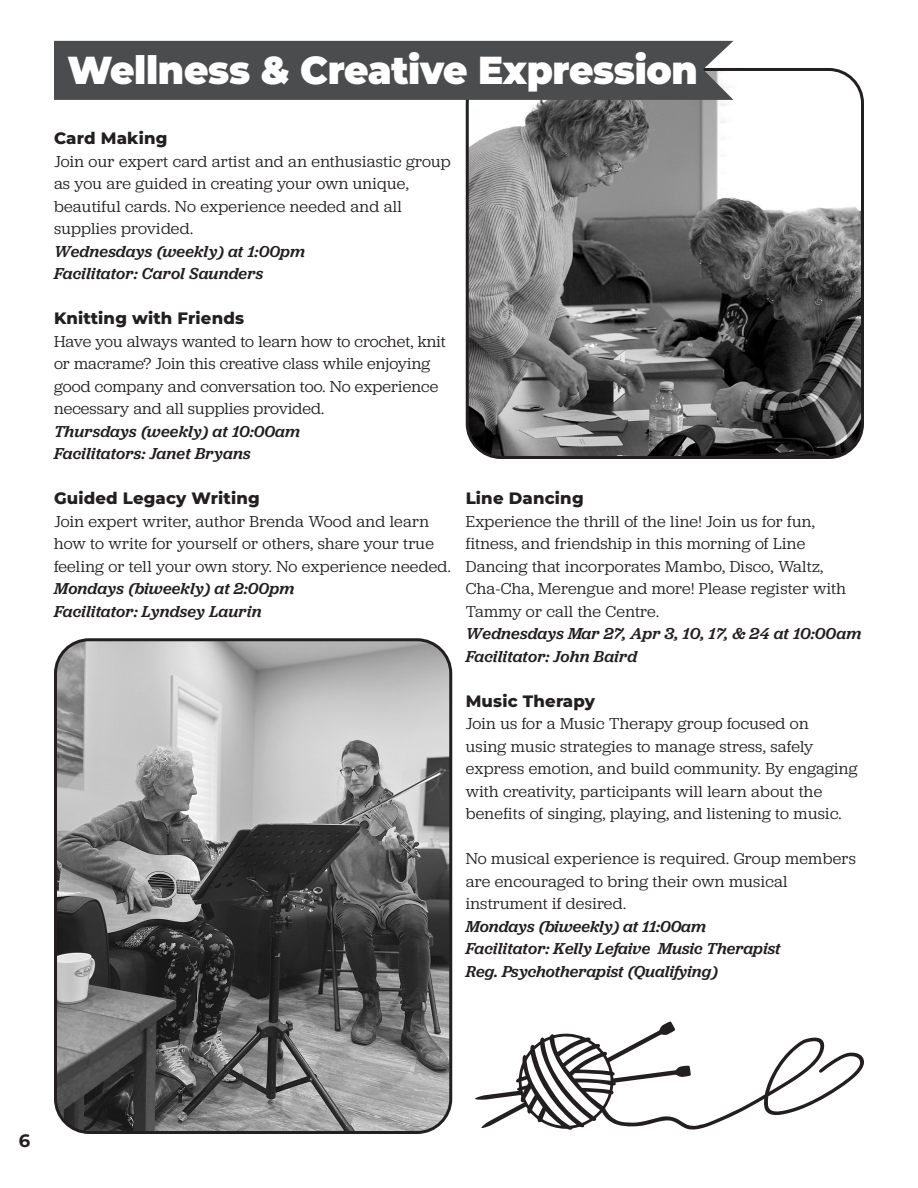
<style>
.page{position:relative;width:918px;height:1188px;background:#fff}
.page>*{position:absolute;margin:0;border:0;box-sizing:border-box;transform-origin:0 0}
.t1{font:900 39px "Montserrat";letter-spacing:-.01em;color:#fff;scale:.96 1}
.t2{font:700 18px "Montserrat";color:#231f20}
.t3{font:16.5px/22.5px "Jubilat";letter-spacing:.015em;color:#231f20}
.t4{font:italic 500 16.5px/22.5px "Jubilat";letter-spacing:.01em;color:#231f20}
.t5{font:800 16.5px "Montserrat";letter-spacing:.01em;color:#231f20}
</style>
<div class="page">
<img style="left:467px;top:72px;width:393px;height:383px">
<div style="left:466px;top:68px;width:398px;height:391px;border:3px solid #231f20;border-radius:34px"></div>
<div style="left:54px;top:41px;width:680px;height:59px;background:#4b4c4d"></div>
<img style="left:58px;top:642px;width:393px;height:488px">
<div style="left:54px;top:638px;width:398px;height:496px;border:3px solid #231f20;border-radius:34px"></div>
<svg style="left:475px;top:1022px;width:389px;height:108px"></svg>
<p class="t1" style="left:68px;top:44px;width:658px">Wellness &amp; Creative Expression</p>
<p class="t5" style="left:54px;top:127px;width:115px">Card Making</p>
<p class="t3" style="left:54px;top:149px;width:398px">Join our expert card artist and an enthusiastic group as you are guided in creating your own unique, beautiful cards. No experience needed and all supplies provided.</p>
<p class="t4" style="left:54px;top:239px;width:253px">Wednesdays (weekly) at 1:00pm</p>
<p class="t4" style="left:54px;top:262px;width:211px">Facilitator: Carol Saunders</p>
<p class="t5" style="left:54px;top:307px;width:192px">Knitting with Friends</p>
<p class="t3" style="left:54px;top:329px;width:393px">Have you always wanted to learn how to crochet, knit or macrame? Join this creative class while enjoying good company and conversation too. No experience necessary and all supplies provided.</p>
<p class="t4" style="left:54px;top:419px;width:248px">Thursdays (weekly) at 10:00am</p>
<p class="t4" style="left:54px;top:442px;width:198px">Facilitators: Janet Bryans</p>
<p class="t5" style="left:54px;top:487px;width:207px">Guided Legacy Writing</p>
<p class="t3" style="left:54px;top:509px;width:398px">Join expert writer, author Brenda Wood and learn how to write for yourself or others, share your true feeling or tell your own story. No experience needed.</p>
<p class="t4" style="left:54px;top:577px;width:242px">Mondays (biweekly) at 2:00pm</p>
<p class="t4" style="left:54px;top:599px;width:209px">Facilitator: Lyndsey Laurin</p>
<p class="t5" style="left:466px;top:487px;width:119px">Line Dancing</p>
<p class="t3" style="left:466px;top:509px;width:382px">Experience the thrill of the line! Join us for fun, fitness, and friendship in this morning of Line Dancing that incorporates Mambo, Disco, Waltz, Cha-Cha, Merengue and more! Please register with Tammy or call the Centre.</p>
<p class="t4" style="left:466px;top:622px;width:397px">Wednesdays Mar 27, Apr 3, 10, 17, &amp; 24 at 10:00am</p>
<p class="t4" style="left:466px;top:644px;width:173px">Facilitator: John Baird</p>
<p class="t5" style="left:466px;top:690px;width:131px">Music Therapy</p>
<p class="t3" style="left:466px;top:712px;width:393px">Join us for a Music Therapy group focused on<br>using music strategies to manage stress, safely express emotion, and build community. By engaging with creativity, participants will learn about the benefits of singing, playing, and listening to music.</p>
<p class="t3" style="left:466px;top:847px;width:392px">No musical experience is required. Group members are encouraged to bring their own musical instrument if desired.</p>
<p class="t4" style="left:466px;top:914px;width:242px">Mondays (biweekly) at 11:00am</p>
<p class="t4" style="left:466px;top:937px;width:316px">Facilitator: Kelly Lefaive Music Therapist<br>Reg. Psychotherapist (Qualifying)</p>
<p class="t2" style="left:19px;top:1129px;width:13px">6</p>
</div>
